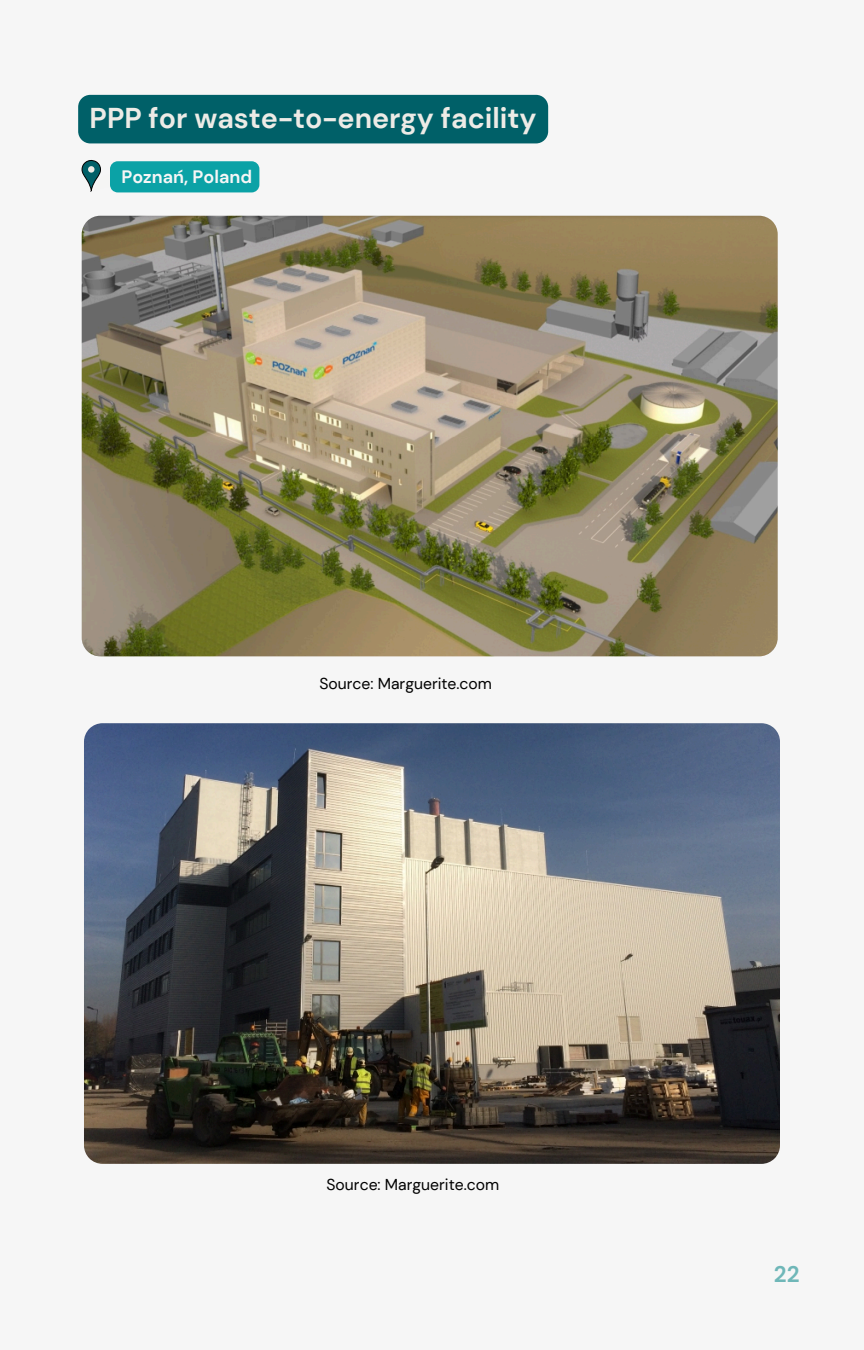
<style>
.page{position:relative;width:864px;height:1350px;background:#f6f6f6}
.page>*{position:absolute;margin:0;border:0;box-sizing:border-box;transform-origin:0 0}
.t1{font:700 28.57px "DM Sans";color:#edebe6}
.t2{font:700 22.5px "DM Sans";color:#6fb7b8}
.t3{font:700 18px "DM Sans";color:#f6f6f6}
.t4{font:15.75px "DM Sans";color:#000}
</style>
<div class="page">
<img style="left:84px;top:723px;width:695px;height:441px">
<div style="left:78px;top:95px;width:470px;height:48px;background:#006068;border-radius:12px"></div>
<svg style="left:82px;top:160px;width:177px;height:32px;background:#2ba8ac"></svg>
<img style="left:82px;top:216px;width:695px;height:440px">
<h1 class="t1" style="left:90px;top:99px;width:449px">PPP for waste-to-energy facility</h1>
<p class="t3" style="left:121px;top:165px;width:132px">Poznań, Poland</p>
<h2 class="t4" style="left:319px;top:674px;width:174px">Source: Marguerite.com</h2>
<p class="t4" style="left:327px;top:1174px;width:174px">Source: Marguerite.com</p>
<p class="t2" style="left:774px;top:1259px;width:27px">22</p>
</div>
